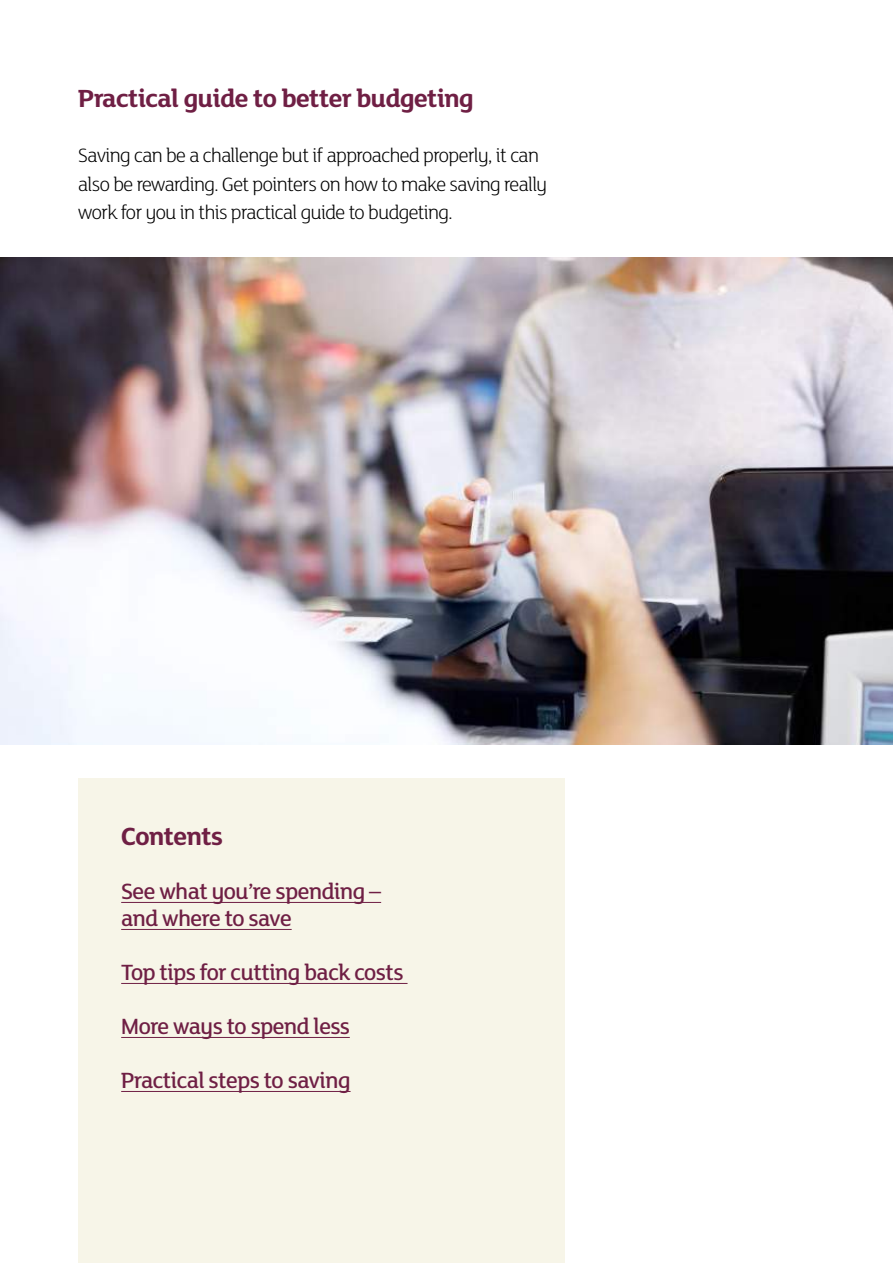
<style>
.page{position:relative;width:893px;height:1263px;background:#fff}
.page>*{position:absolute;margin:0;border:0;box-sizing:border-box;transform-origin:0 0}
.t1{font:700 27px "Mary Ann BETA";letter-spacing:-.015em;color:#6f1f44}
.t2{font:500 24px/27px "Mary Ann BETA";letter-spacing:-.015em;color:#6f1f44}
.t3{font:300 21px/28.5px "Mary Ann BETA";letter-spacing:-.02em;color:#000}
</style>
<div class="page">
<div style="left:78px;top:778px;width:487px;height:485px;background:#f7f5e8"></div>
<hr style="left:121px;top:902px;width:260px;height:1px;background:#6f1f44">
<hr style="left:121px;top:929px;width:171px;height:1px;background:#6f1f44">
<hr style="left:121px;top:983px;width:287px;height:1px;background:#6f1f44">
<hr style="left:121px;top:1037px;width:229px;height:1px;background:#6f1f44">
<hr style="left:121px;top:1091px;width:230px;height:1px;background:#6f1f44">
<img style="left:0;top:258px;width:893px;height:486px">
<p class="t1" style="left:78px;top:79px;width:397px">Practical guide to better budgeting</p>
<p class="t3" style="left:78px;top:141px;width:470px">Saving can be a challenge but if approached properly, it can also be rewarding. Get pointers on how to make saving really work for you in this practical guide to budgeting.</p>
<p class="t1" style="left:121px;top:818px;width:103px">Contents</p>
<p class="t2" style="left:121px;top:877px;width:261px">See what you’re spending – and where to save</p>
<p class="t2" style="left:121px;top:958px;width:284px">Top tips for cutting back costs</p>
<p class="t2" style="left:121px;top:1012px;width:230px">More ways to spend less</p>
<p class="t2" style="left:121px;top:1066px;width:231px">Practical steps to saving</p>
</div>
